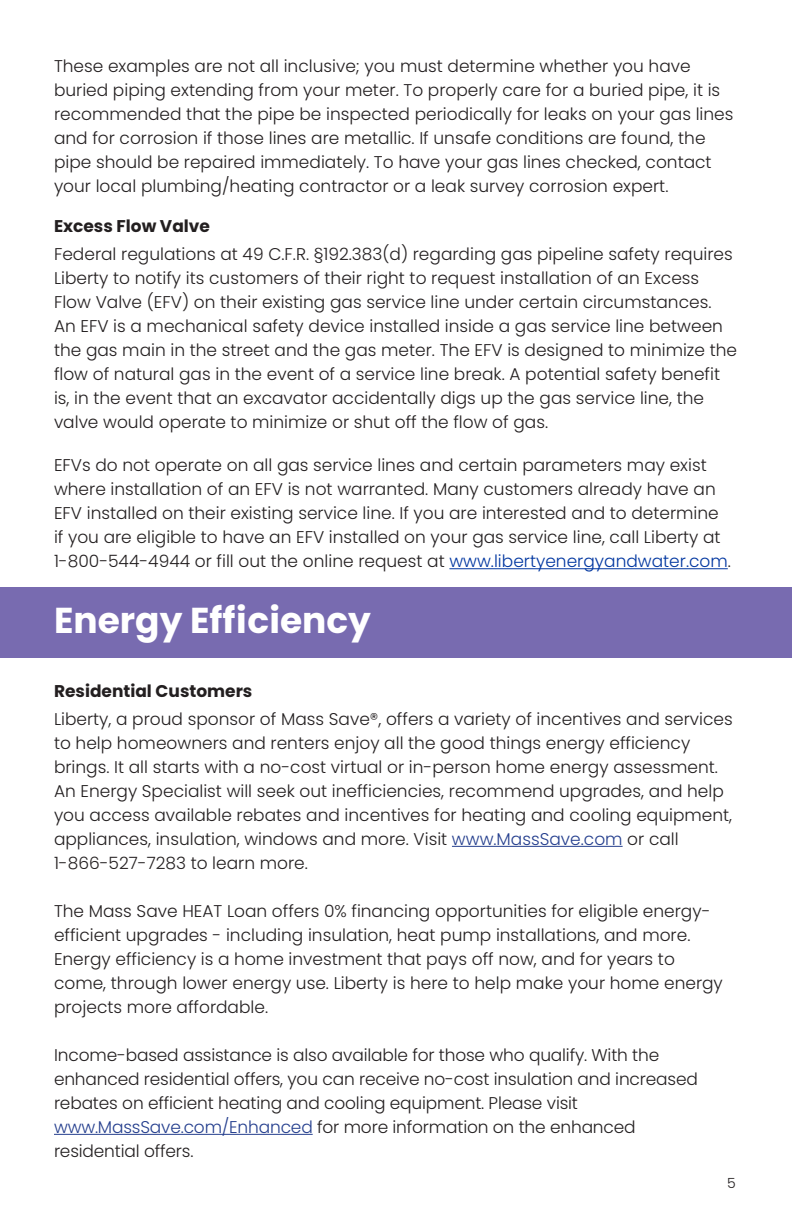
<style>
.page{position:relative;width:792px;height:1224px;background:#fff}
.page>*{position:absolute;margin:0;border:0;box-sizing:border-box;transform-origin:0 0}
.Body_Text{font:700 36px "Poppins";color:#fff}
.Paragraph_Header{font:300 17px/24px "Poppins";color:#231f20}
.Body_Text-2{font:300 17px/24px "Poppins";color:#231f20}
.Large_header{font:300 17px/24px "Poppins";color:#231f20}
.Body_Text-3{font:700 17px "Poppins";color:#231f20}
.Large_header-2{font:700 17px "Poppins";color:#231f20}
.Headline{font:300 14px "Poppins";color:#231f20}
.s1{color:#0036a0}
.s2{color:#253f8e}
</style>
<div class="page">
<div style="left:0;top:588px;width:792px;height:70px;background:#786bb0"></div>
<hr style="left:449px;top:568px;width:279px;height:1px;background:#0036a0">
<hr style="left:452px;top:846px;width:171px;height:1px;background:#253f8e">
<hr style="left:54px;top:1134px;width:259px;height:1px;background:#253f8e">
<p class="Body_Text-2" style="left:54px;top:54px;width:681px">These examples are not all inclusive; you must determine whether you have buried piping extending from your meter. To properly care for a buried pipe, it is recommended that the pipe be inspected periodically for leaks on your gas lines and for corrosion if those lines are metallic. If unsafe conditions are found, the pipe should be repaired immediately. To have your gas lines checked, contact your local plumbing/heating contractor or a leak survey corrosion expert.</p>
<p class="Large_header-2" style="left:54px;top:216px;width:158px">Excess Flow Valve</p>
<p class="Large_header" style="left:54px;top:242px;width:685px">Federal regulations at 49 C.F.R. §192.383(d) regarding gas pipeline safety requires Liberty to notify its customers of their right to request installation of an Excess Flow Valve (EFV) on their existing gas service line under certain circumstances.<br>An EFV is a mechanical safety device installed inside a gas service line between the gas main in the street and the gas meter. The EFV is designed to minimize the flow of natural gas in the event of a service line break. A potential safety benefit is, in the event that an excavator accidentally digs up the gas service line, the valve would operate to minimize or shut off the flow of gas.</p>
<p class="Body_Text-2" style="left:54px;top:453px;width:678px">EFVs do not operate on all gas service lines and certain parameters may exist where installation of an EFV is not warranted. Many customers already have an EFV installed on their existing service line. If you are interested and to determine if you are eligible to have an EFV installed on your gas service line, call Liberty at 1-800-544-4944 or fill out the online request at <span class="s1">www.libertyenergyandwater.com</span>.</p>
<p class="Body_Text" style="left:54px;top:599px;width:318px">Energy Efficiency</p>
<p class="Body_Text-3" style="left:54px;top:681px;width:200px">Residential Customers</p>
<p class="Paragraph_Header" style="left:54px;top:707px;width:680px">Liberty, a proud sponsor of Mass Save®, offers a variety of incentives and services to help homeowners and renters enjoy all the good things energy efficiency brings. It all starts with a no-cost virtual or in-person home energy assessment.<br>An Energy Specialist will seek out inefficiencies, recommend upgrades, and help you access available rebates and incentives for heating and cooling equipment, appliances, insulation, windows and more. Visit <span class="s2">www.MassSave.com</span> or call 1-866-527-7283 to learn more.</p>
<p class="Paragraph_Header" style="left:54px;top:899px;width:670px">The Mass Save HEAT Loan offers 0% financing opportunities for eligible energy&shy;efficient upgrades - including insulation, heat pump installations, and more.<br>Energy efficiency is a home investment that pays off now, and for years to come, through lower energy use. Liberty is here to help make your home energy projects more affordable.</p>
<p class="Paragraph_Header" style="left:54px;top:1043px;width:645px">Income-based assistance is also available for those who qualify. With the enhanced residential offers, you can receive no-cost insulation and increased rebates on efficient heating and cooling equipment. Please visit <span class="s2">www.MassSave.com/Enhanced</span> for more information on the enhanced residential offers.</p>
<p class="Headline" style="left:727px;top:1175px;width:10px">5</p>
</div>
